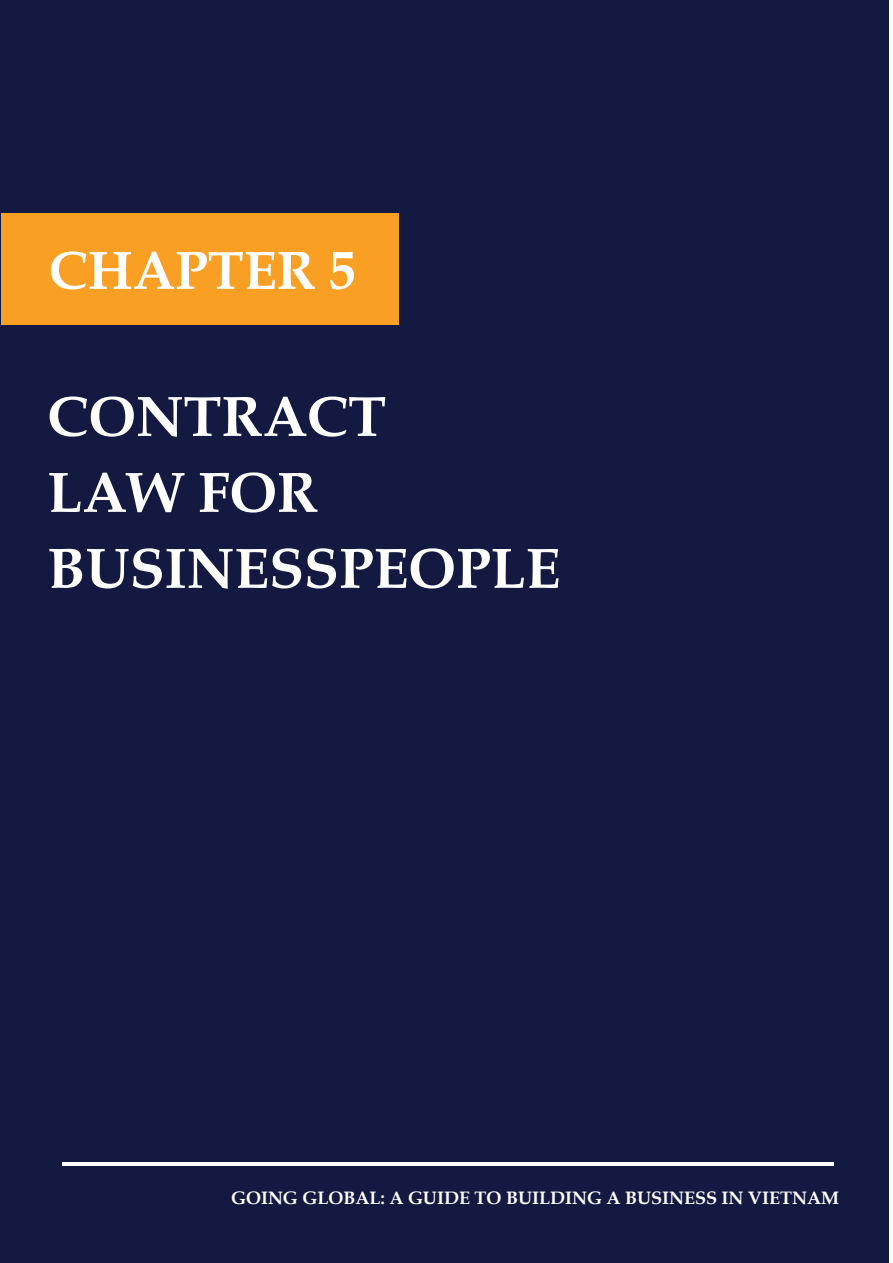
<style>
.page{position:relative;width:893px;height:1263px;background:#fff}
.page>*{position:absolute;margin:0;border:0;box-sizing:border-box;transform-origin:0 0}
.t1{font:700 57px/75.9px "Book Antiqua";color:#fff}
.t2{font:700 54px "Book Antiqua";color:#fff}
.t3{font:700 18px "Book Antiqua";color:#fff}
</style>
<div class="page">
<div style="left:0;top:0;width:888px;height:1263px;background:#131941"></div>
<div style="left:1px;top:213px;width:398px;height:112px;background:#f99f23"></div>
<hr style="left:62px;top:1162px;width:772px;height:4px;background:#fff">
<h2 class="t2" style="left:49px;top:239px;width:309px">CHAPTER 5</h2>
<h1 class="t1" style="left:47px;top:379px;width:514px">CONTRACT<br>LAW FOR<br>BUSINESSPEOPLE</h1>
<p class="t3" style="left:231px;top:1187px;width:609px">GOING GLOBAL: A GUIDE TO BUILDING A BUSINESS IN VIETNAM</p>
</div>
